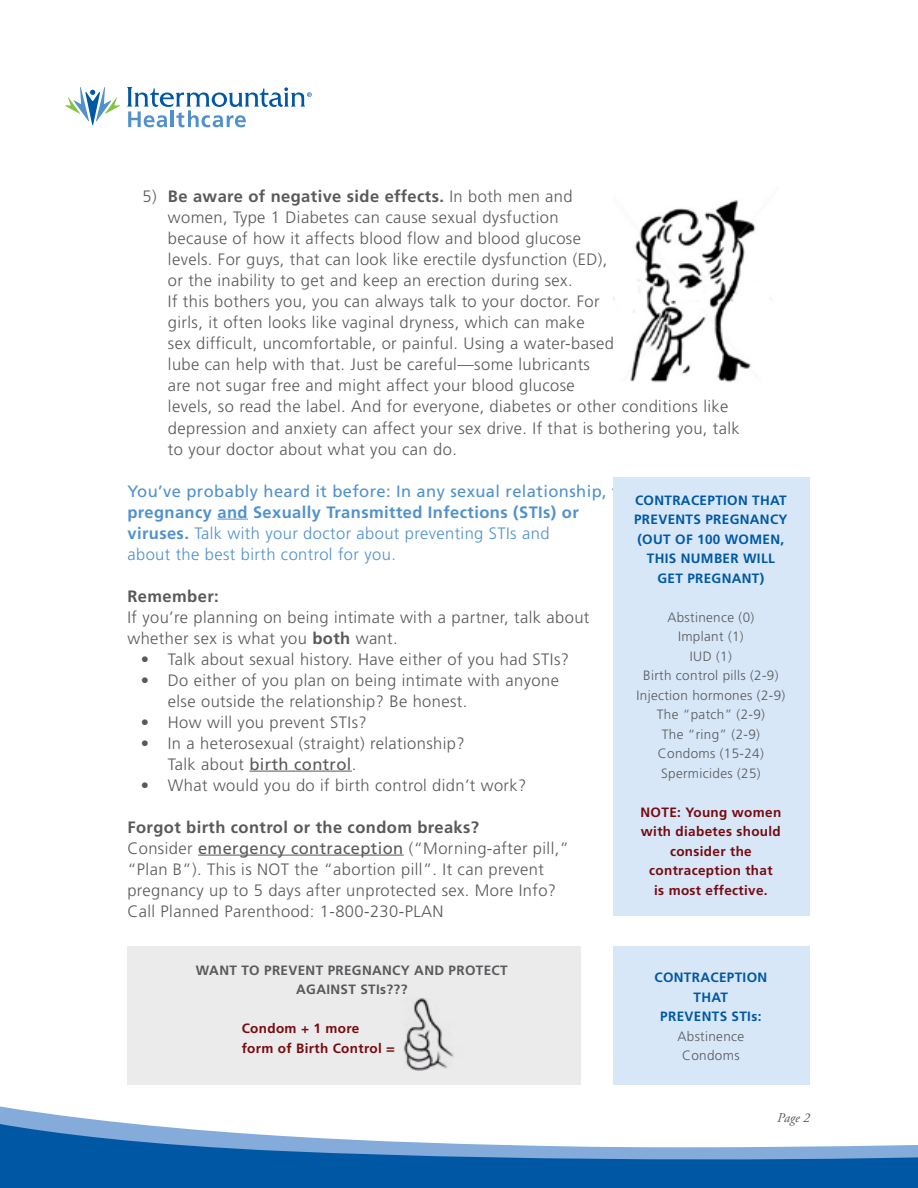
<style>
.page{position:relative;width:918px;height:1188px;background:#fff}
.page>*{position:absolute;margin:0;border:0;box-sizing:border-box;transform-origin:0 0}
.t1{font:300 16.5px/21px "Frutiger LT Std";letter-spacing:.025em;color:#58595b}
.t2{font:700 16.5px/21px "Frutiger LT Std";letter-spacing:.025em;color:#5091cd}
.t3{font:700 16.5px "Frutiger LT Std";letter-spacing:.025em;color:#58595b}
.t4{font:300 13.5px/19.5px "Frutiger LT Std";letter-spacing:.025em;color:#58595b;text-align:center}
.t5{font:700 13.5px/19.5px "Frutiger LT Std";letter-spacing:.025em;color:#770a11;text-align:center}
.t6{font:700 13.5px/19.5px "Frutiger LT Std";letter-spacing:.025em;color:#0058a4;text-align:center}
.t7{font:700 13.5px/19.5px "Frutiger LT Std";letter-spacing:.025em;color:#58595b;text-align:center}
.t8{font:italic 13.5px "Adobe Garamond Pro";color:#58595b}
.s1{font-weight:700}
.s2{font-weight:400}
.s3{font-weight:300}
</style>
<div class="page">
<svg style="left:0;top:1106px;width:918px;height:82px"></svg>
<svg style="left:65px;top:87px;width:55px;height:38px"></svg>
<svg style="left:127px;top:87px;width:185px;height:40px"></svg>
<hr style="left:217px;top:519px;width:31px;height:1px;background:#5091cd">
<hr style="left:249px;top:771px;width:103px;height:1px;background:#58595b">
<hr style="left:198px;top:855px;width:206px;height:1px;background:#58595b">
<img style="left:613px;top:200px;width:159px;height:183px">
<div style="left:613px;top:477px;width:197px;height:439px;background:#d7e7f7"></div>
<div style="left:127px;top:946px;width:454px;height:139px;background:#ebebec"></div>
<div style="left:613px;top:946px;width:197px;height:139px;background:#d7e7f7"></div>
<img style="left:403px;top:998px;width:51px;height:72px">
<p class="t1" style="left:168px;top:187px;width:573px;text-indent:-25px">5) <span class="s1">Be aware of negative side effects.</span> In both men and<br>women, Type 1 Diabetes can cause sexual dysfuction<br>because of how it affects blood flow and blood glucose<br>levels. For guys, that can look like erectile dysfunction (ED),<br>or the inability to get and keep an erection during sex.<br>If this bothers you, you can always talk to your doctor. For<br>girls, it often looks like vaginal dryness, which can make<br>sex difficult, uncomfortable, or painful. Using a water-based<br>lube can help with that. Just be careful—some lubricants<br>are not sugar free and might affect your blood glucose<br>levels, so read the label. And for everyone, diabetes or other conditions like depression and anxiety can affect your sex drive. If that is bothering you, talk to your doctor about what you can do.</p>
<p class="t2" style="left:127px;top:480px;width:675px"><span class="s2">You’ve probably heard it before: In any sexual relationship,</span> think about preventing pregnancy and Sexually Transmitted Infections (STIs) or<br>viruses. <span class="s3">Talk with your doctor about preventing STIs and<br>about the best birth control for you.</span></p>
<p class="t3" style="left:127px;top:586px;width:93px">Remember:</p>
<p class="t1" style="left:127px;top:607px;width:464px">If you’re planning on being intimate with a partner, talk about whether sex is what you <span class="s1">both</span> want.</p>
<p class="t1" style="left:141px;top:649px;width:430px">• Talk about sexual history. Have either of you had STIs?</p>
<p class="t1" style="left:168px;top:670px;width:393px;text-indent:-27px">• Do either of you plan on being intimate with anyone else outside the relationship? Be honest.</p>
<p class="t1" style="left:141px;top:712px;width:227px">• How will you prevent STIs?</p>
<p class="t1" style="left:168px;top:733px;width:298px;text-indent:-27px">• In a heterosexual (straight) relationship?<br>Talk about <span class="s2">birth control</span>.</p>
<p class="t1" style="left:141px;top:775px;width:387px">• What would you do if birth control didn’t work?</p>
<p class="t1" style="left:127px;top:817px;width:443px"><span class="s1">Forgot birth control or the condom breaks?<br></span>Consider <span class="s2">emergency contraception</span> (“Morning-after pill,” “Plan B”). This is NOT the “abortion pill”. It can prevent pregnancy up to 5 days after unprotected sex. More Info?<br>Call Planned Parenthood: 1-800-230-PLAN</p>
<p class="t6" style="left:634px;top:490px;width:155px">CONTRACEPTION THAT<br>PREVENTS PREGNANCY (OUT OF 100 WOMEN,<br>THIS NUMBER WILL<br>GET PREGNANT)</p>
<p class="t4" style="left:636px;top:608px;width:150px">Abstinence (0)<br>Implant (1)<br>IUD (1)<br>Birth control pills (2-9)<br>Injection hormones (2-9)<br>The “patch” (2-9)<br>The “ring” (2-9)<br>Condoms (15-24)<br>Spermicides (25)</p>
<p class="t5" style="left:641px;top:802px;width:142px">NOTE: Young women with diabetes should consider the contraception that<br>is most effective.</p>
<p class="t7" style="left:196px;top:960px;width:313px">WANT TO PREVENT PREGNANCY AND PROTECT<br>AGAINST STIs???</p>
<p class="t5" style="left:242px;top:1019px;width:154px;text-align:left">Condom + 1 more form of Birth Control =</p>
<p class="t6" style="left:654px;top:968px;width:114px">CONTRACEPTION<br>THAT<br>PREVENTS STIs:</p>
<p class="t4" style="left:677px;top:1026px;width:68px">Abstinence<br>Condoms</p>
<p class="t8" style="left:777px;top:1109px;width:34px">Page 2</p>
</div>
